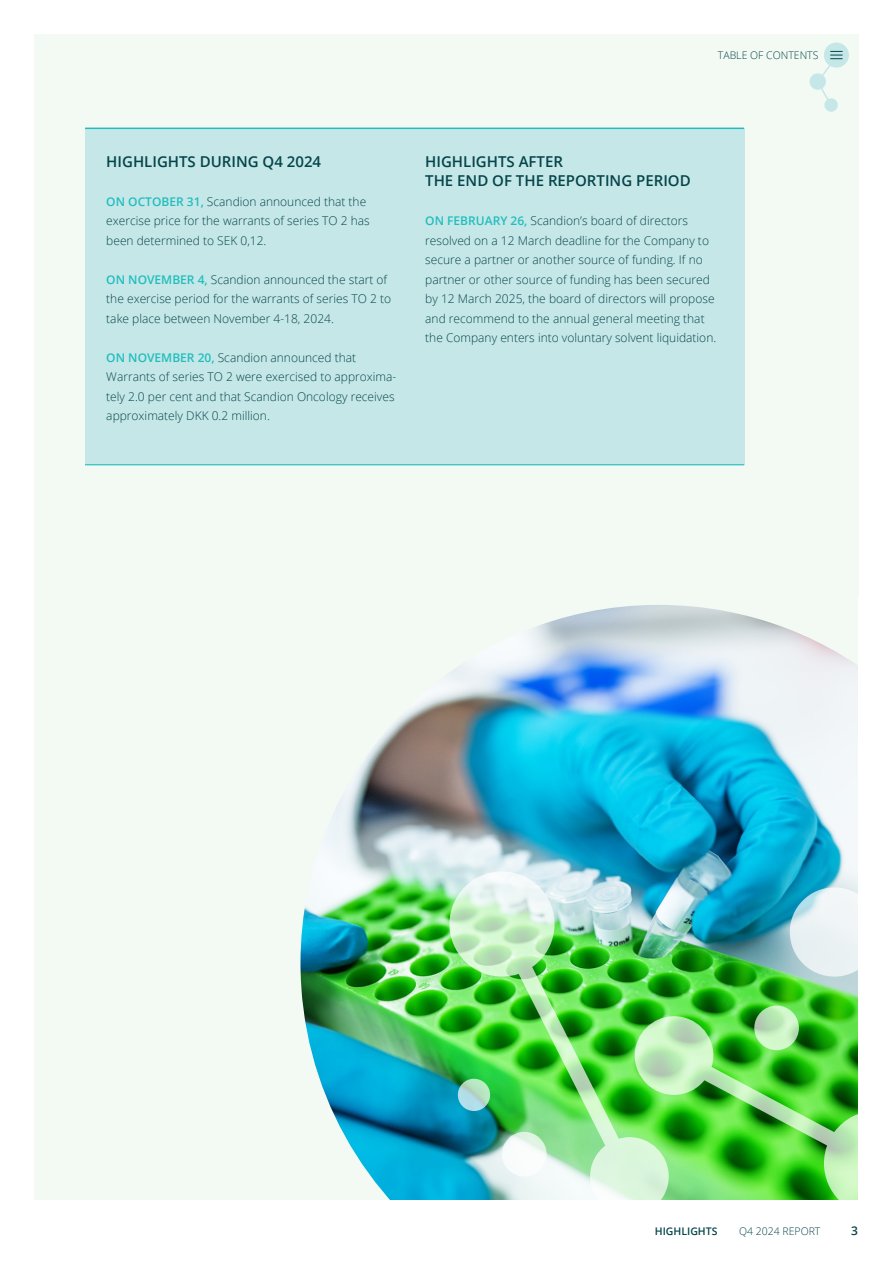
<style>
.page{position:relative;width:893px;height:1263px;background:#fff}
.page>*{position:absolute;margin:0;border:0;box-sizing:border-box;transform-origin:0 0}
.Brødtekst_boks_8_11{font:600 15px/19.5px "Open Sans";color:#04454a}
.Boks_overskrift_10_14{font:600 15px "Open Sans";color:#04454a}
.Brødtekst_boks_8_11-2{font:300 12px/19.5px "Open Sans";color:#04454a}
.t1{font:600 12px "Open Sans";color:#04454a}
.Brødtekst{font:300 10.5px "Open Sans";color:#04454a}
.t2{font:600 10.5px "Open Sans";color:#04454a}
.s1{font-weight:600;color:#21bdbd}
</style>
<div class="page">
<div style="left:34px;top:34px;width:825px;height:1165px;background:#f3faf3"></div>
<div style="left:809px;top:73px;width:17px;height:17px;background:#c6e7e8;border-radius:50%"></div>
<div style="left:824px;top:98px;width:14px;height:14px;background:#c6e7e8;border-radius:50%"></div>
<div style="left:824px;top:43px;width:25px;height:25px;background:#c6e7e8;border-radius:50%"></div>
<div style="left:85px;top:129px;width:659px;height:335px;background:#c6e7e8"></div>
<hr style="left:85px;top:464px;width:659px;height:1px;background:#21bdbd">
<img style="left:300px;top:605px;width:559px;height:595px">
<svg style="left:669px;top:1016px;width:190px;height:184px"></svg>
<img style="left:449px;top:871px;width:220px;height:329px">
<svg style="left:790px;top:887px;width:89px;height:89px;fill:#eaf2f3"></svg>
<svg style="left:754px;top:1005px;width:45px;height:45px"></svg>
<svg style="left:502px;top:1132px;width:45px;height:44px;fill:#f9fcfc"></svg>
<svg style="left:458px;top:1079px;width:32px;height:32px"></svg>
<div style="left:859px;top:598px;width:34px;height:651px;background:#fff"></div>
<hr style="left:85px;top:128px;width:659px;height:1px;background:#21bdbd">
<svg style="left:815px;top:51px;width:28px;height:56px"></svg>
<p class="Brødtekst" style="left:718px;top:48px;width:102px">TABLE OF CONTENTS</p>
<p class="Boks_overskrift_10_14" style="left:106px;top:151px;width:216px">HIGHLIGHTS DURING Q4 2024</p>
<p class="Brødtekst_boks_8_11-2" style="left:106px;top:191px;width:265px"><span class="s1">ON OCTOBER 31,</span> Scandion announced that the exercise price for the warrants of series TO 2 has been determined to SEK 0,12.</p>
<p class="Brødtekst_boks_8_11-2" style="left:106px;top:269px;width:286px"><span class="s1">ON NOVEMBER 4,</span> Scandion announced the start of the exercise period for the warrants of series TO 2 to take place between November 4-18, 2024.</p>
<p class="Brødtekst_boks_8_11-2" style="left:106px;top:347px;width:251px"><span class="s1">ON NOVEMBER 20,</span> Scandion announced that</p>
<p class="Brødtekst_boks_8_11-2" style="left:106px;top:367px;width:292px">Warrants of series TO 2 were exercised to approxima&shy;tely 2.0 per cent and that Scandion Oncology receives approximately DKK 0.2 million.</p>
<p class="Brødtekst_boks_8_11" style="left:425px;top:151px;width:267px">HIGHLIGHTS AFTER<br>THE END OF THE REPORTING PERIOD</p>
<p class="Brødtekst_boks_8_11-2" style="left:425px;top:211px;width:293px"><span class="s1">ON FEBRUARY 26,</span> Scandion’s board of directors resolved on a 12 March deadline for the Company to secure a partner or another source of funding. If no partner or other source of funding has been secured by 12 March 2025, the board of directors will propose and recommend to the annual general meeting that the Company enters into voluntary solvent liquidation.</p>
<p class="t2" style="left:655px;top:1224px;width:64px">HIGHLIGHTS</p>
<p class="Brødtekst" style="left:739px;top:1224px;width:83px">Q4 2024 REPORT</p>
<p class="t1" style="left:851px;top:1222px;width:8px">3</p>
</div>
